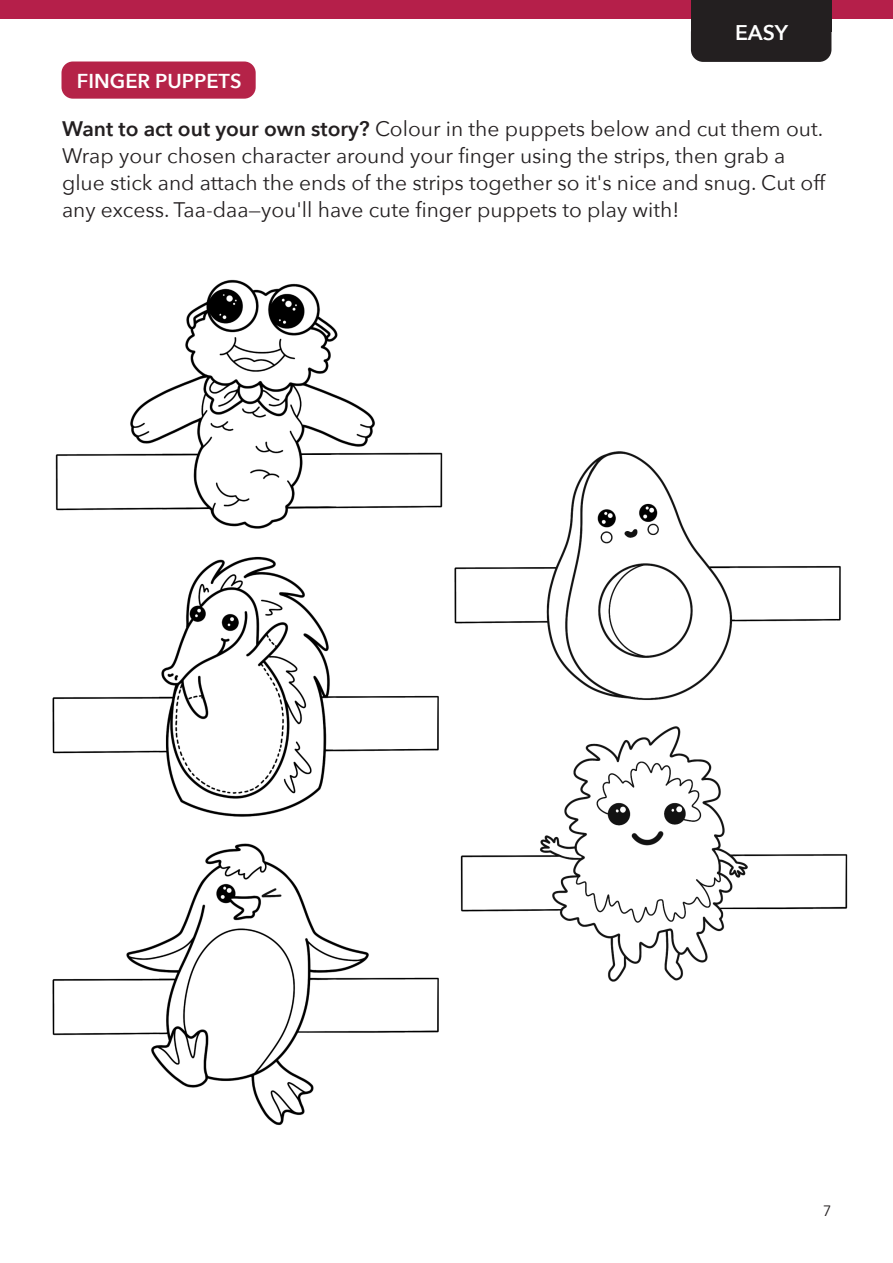
<style>
.page{position:relative;width:893px;height:1263px;background:#fff}
.page>*{position:absolute;margin:0;border:0;box-sizing:border-box;transform-origin:0 0}
._1__Heading{font:600 21.15px "Avenir Next";color:#fff}
._1__Heading-2{font:21px/27px "Avenir Next";color:#231f20}
._1__Heading-3{font:600 20.1px "Avenir Next";color:#fff}
.t1{font:15px "Avenir Next";color:#231f20}
.s1{font-weight:600}
</style>
<div class="page">
<img style="left:0;top:18px;width:893px;height:1108px">
<div style="left:0;top:0;width:893px;height:18px;background:#b51f4a"></div>
<div style="left:62px;top:62px;width:194px;height:37px;background:#b52348;border-radius:11px"></div>
<div style="left:691px;top:20px;width:140px;height:42px;background:#231f20;border-radius:12px"></div>
<div style="left:691px;top:0;width:140px;height:32px;background:#231f20"></div>
<p class="_1__Heading" style="left:735px;top:15px;width:54px">EASY</p>
<p class="_1__Heading-3" style="left:77px;top:64px;width:166px">FINGER PUPPETS</p>
<p class="_1__Heading-2" style="left:62px;top:114px;width:765px"><span class="s1">Want to act out your own story?</span> Colour in the puppets below and cut them out.<br>Wrap your chosen character around your finger using the strips, then grab a glue stick and attach the ends of the strips together so it's nice and snug. Cut off any excess. Taa-daa—you'll have cute finger puppets to play with!</p>
<p class="t1" style="left:823px;top:1198px;width:10px">7</p>
</div>
